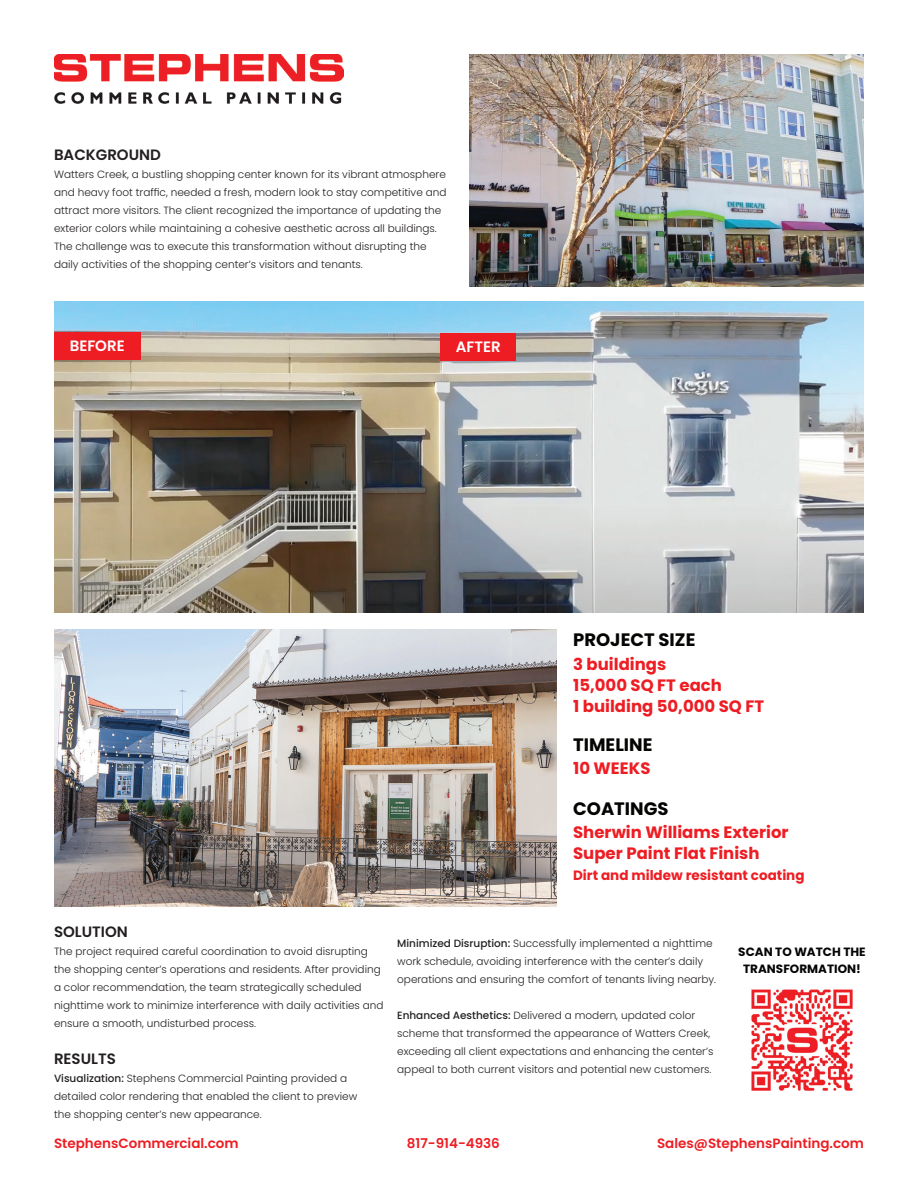
<style>
.page{position:relative;width:918px;height:1188px;background:#fff}
.page>*{position:absolute;margin:0;border:0;box-sizing:border-box;transform-origin:0 0}
.t1{font:700 18px "Poppins";color:#040503}
.t2{font:700 16.5px/21px "Poppins";color:#ee1d23}
.t3{font:600 15px "Poppins";color:#231f20}
.t4{font:600 15px "Poppins";color:#fff}
.t5{font:600 13.5px "Poppins";color:#ee1d23}
.t6{font:700 13.5px "Poppins";color:#ee1d23}
.t7{font:700 12px/16.5px "Poppins";color:#040503;text-align:center}
.t8{font:300 10.5px/18px "Poppins";color:#231f20}
.s1{font-weight:500}
</style>
<div class="page">
<img style="left:54px;top:629px;width:502px;height:277px">
<img style="left:55px;top:302px;width:808px;height:311px">
<img style="left:54px;top:54px;width:289px;height:50px">
<img style="left:469px;top:54px;width:395px;height:232px">
<img style="left:751px;top:989px;width:102px;height:102px">
<div style="left:54px;top:332px;width:86px;height:28px;background:#ee1d23"></div>
<div style="left:440px;top:333px;width:76px;height:28px;background:#ee1d23"></div>
<h3 class="t3" style="left:54px;top:146px;width:108px">BACKGROUND</h3>
<p class="t8" style="left:54px;top:165px;width:394px">Watters Creek, a bustling shopping center known for its vibrant atmosphere and heavy foot traffic, needed a fresh, modern look to stay competitive and attract more visitors. The client recognized the importance of updating the exterior colors while maintaining a cohesive aesthetic across all buildings.<br>The challenge was to execute this transformation without disrupting the daily activities of the shopping center’s visitors and tenants.</p>
<h3 class="t4" style="left:70px;top:337px;width:56px">BEFORE</h3>
<h3 class="t4" style="left:456px;top:338px;width:46px">AFTER</h3>
<h1 class="t1" style="left:573px;top:630px;width:124px">PROJECT SIZE</h1>
<h2 class="t2" style="left:573px;top:653px;width:193px">3 buildings<br>15,000 SQ FT each<br>1 building 50,000 SQ FT</h2>
<h1 class="t1" style="left:573px;top:734px;width:81px">TIMELINE</h1>
<h2 class="t2" style="left:573px;top:757px;width:79px">10 WEEKS</h2>
<h1 class="t1" style="left:573px;top:798px;width:97px">COATINGS</h1>
<h2 class="t2" style="left:573px;top:822px;width:217px">Sherwin Williams Exterior<br>Super Paint Flat Finish</h2>
<p class="t6" style="left:573px;top:868px;width:233px">Dirt and mildew resistant coating</p>
<h3 class="t3" style="left:54px;top:923px;width:75px">SOLUTION</h3>
<p class="t8" style="left:54px;top:942px;width:331px">The project required careful coordination to avoid disrupting the shopping center’s operations and residents. After providing a color recommendation, the team strategically scheduled nighttime work to minimize interference with daily activities and ensure a smooth, undisturbed process.</p>
<h3 class="t3" style="left:54px;top:1050px;width:63px">RESULTS</h3>
<p class="t8" style="left:54px;top:1069px;width:305px"><span class="s1">Visualization:</span> Stephens Commercial Painting provided a detailed color rendering that enabled the client to preview the shopping center’s new appearance.</p>
<p class="t8" style="left:397px;top:934px;width:320px"><span class="s1">Minimized Disruption:</span> Successfully implemented a nighttime work schedule, avoiding interference with the center’s daily operations and ensuring the comfort of tenants living nearby.</p>
<p class="t8" style="left:397px;top:1006px;width:318px"><span class="s1">Enhanced Aesthetics:</span> Delivered a modern, updated color scheme that transformed the appearance of Watters Creek, exceeding all client expectations and enhancing the center’s appeal to both current visitors and potential new customers.</p>
<p class="t7" style="left:738px;top:944px;width:129px">SCAN TO WATCH THE<br>TRANSFORMATION!</p>
<p class="t5" style="left:54px;top:1135px;width:186px">StephensCommercial.com</p>
<p class="t5" style="left:407px;top:1135px;width:95px">817-914-4936</p>
<p class="t5" style="left:657px;top:1135px;width:208px">Sales@StephensPainting.com</p>
</div>
